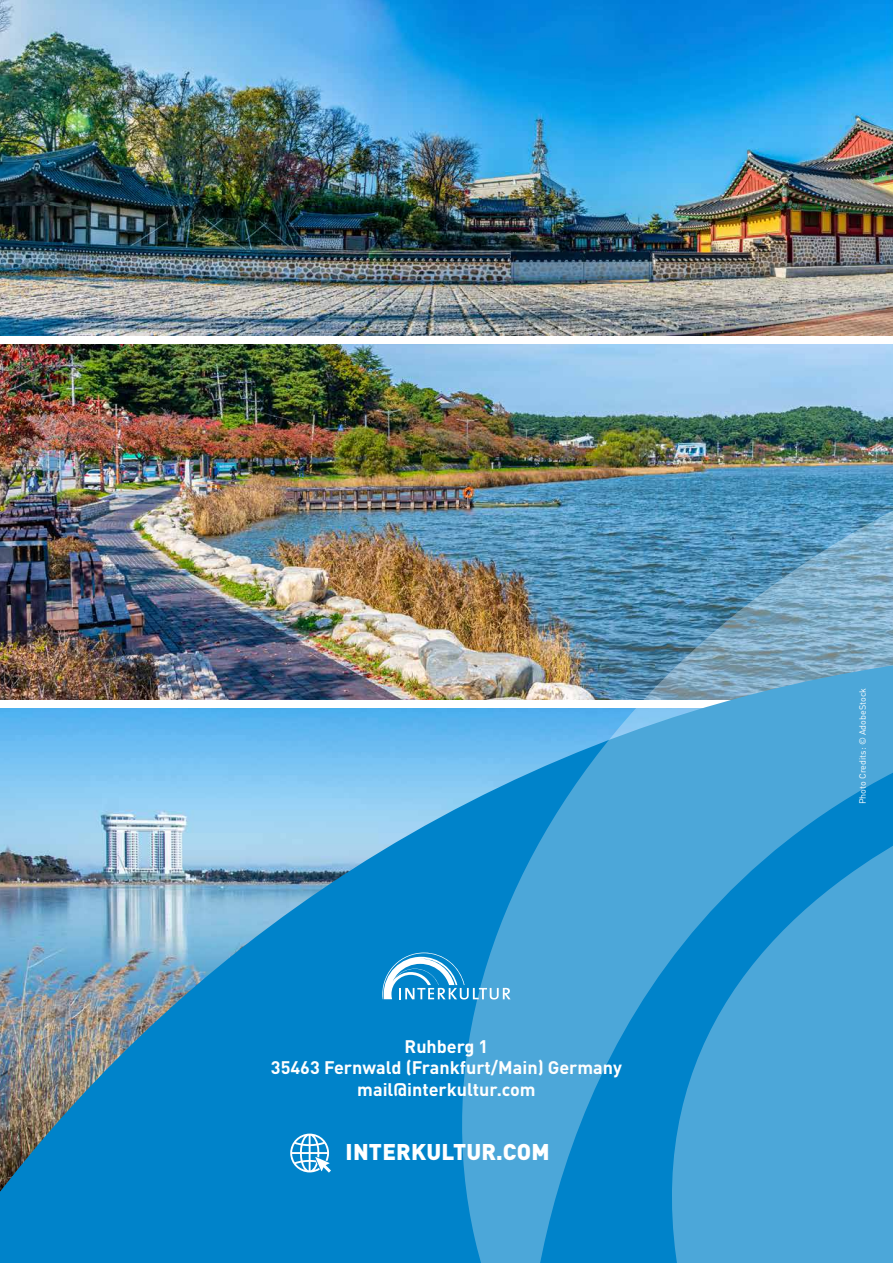
<style>
.page{position:relative;width:893px;height:1263px;background:#fff}
.page>*{position:absolute;margin:0;border:0;box-sizing:border-box;transform-origin:0 0}
.t1{font:900 22.5px "DIN Pro";letter-spacing:.01em;color:#fff}
.t2{font:700 18px/21.6px "DIN Pro";color:#fff;text-align:center}
.t3{font:9px "DIN Pro";color:#fff}
</style>
<div class="page">
<img style="left:0;top:344px;width:893px;height:306px">
<img style="left:0;top:0;width:893px;height:335px">
<img style="left:0;top:650px;width:461px;height:613px">
<svg style="left:382px;top:952px;width:79px;height:47px"></svg>
<svg style="left:290px;top:1133px;width:41px;height:39px"></svg>
<img style="left:461px;top:385px;width:432px;height:878px">
<p class="t2" style="left:271px;top:1035px;width:353px">Ruhberg 1<br>35463 Fernwald (Frankfurt/Main) Germany mail@interkultur.com</p>
<p class="t1" style="left:346px;top:1136px;width:206px">INTERKULTUR.COM</p>
<p class="t3" style="left:856px;top:804px;width:118px;rotate:-90deg">Photo Credits: © AdobeStock</p>
</div>
